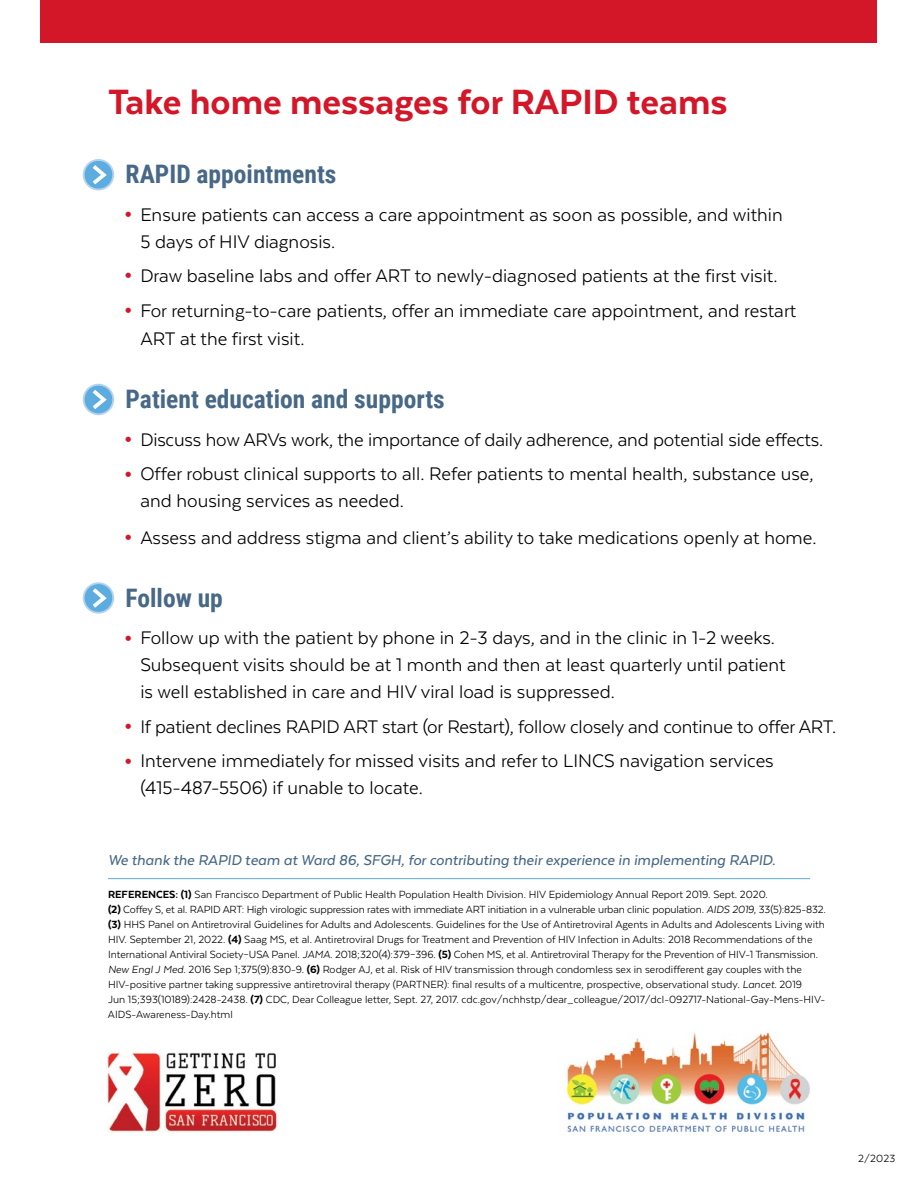
<style>
.page{position:relative;width:918px;height:1188px;background:#fff}
.page>*{position:absolute;margin:0;border:0;box-sizing:border-box;transform-origin:0 0}
.t1{font:800 40.5px "Texta";color:#d31729}
.t2{font:700 25.5px "Roboto Condensed";color:#476886}
.t3{font:21px/27px "Texta";color:#000}
.t4{font:italic 500 16.5px "Texta";color:#476886}
.t5{font:12px/15px "Texta";color:#000}
.s1{font-weight:900;font-size:25.5px;color:#d31729}
.s2{font-weight:800}
.s3{font-style:italic}
.s4{font-size:10.5px}
</style>
<div class="page">
<div style="left:40px;top:0;width:838px;height:42px;background:#d31729"></div>
<img style="left:566px;top:1032px;width:244px;height:100px">
<img style="left:107px;top:1052px;width:171px;height:80px">
<hr style="left:108px;top:878px;width:702px;height:1px;background:#5cacdf">
<svg style="left:84px;top:160px;width:29px;height:30px"></svg>
<div style="left:83px;top:159px;width:31px;height:31px;border:2px solid #b5d3ef;border-radius:50%"></div>
<svg style="left:89px;top:161px;width:21px;height:27px"></svg>
<svg style="left:84px;top:385px;width:29px;height:29px"></svg>
<div style="left:83px;top:384px;width:31px;height:31px;border:2px solid #b5d3ef;border-radius:50%"></div>
<svg style="left:89px;top:386px;width:21px;height:27px"></svg>
<svg style="left:84px;top:583px;width:29px;height:30px"></svg>
<div style="left:83px;top:582px;width:31px;height:32px;border:2px solid #b5d3ef;border-radius:50%"></div>
<svg style="left:89px;top:584px;width:21px;height:27px"></svg>
<h1 class="t1" style="left:108px;top:81px;width:621px">Take home messages for RAPID teams</h1>
<h2 class="t2" style="left:126px;top:156px;width:212px">RAPID appointments</h2>
<h3 class="t3" style="left:140px;top:200px;width:644px;text-indent:-16px"><span class="s1">•</span> Ensure patients can access a care appointment as soon as possible, and within<br>5 days of HIV diagnosis.</h3>
<h3 class="t3" style="left:124px;top:262px;width:655px"><span class="s1">•</span> Draw baseline labs and offer ART to newly-diagnosed patients at the first visit.</h3>
<h3 class="t3" style="left:140px;top:296px;width:657px;line-height:28.5px;text-indent:-16px"><span class="s1">•</span> For returning-to-care patients, offer an immediate care appointment, and restart<br>ART at the first visit.</h3>
<h2 class="t2" style="left:126px;top:381px;width:321px">Patient education and supports</h2>
<h3 class="t3" style="left:124px;top:426px;width:701px"><span class="s1">•</span> Discuss how ARVs work, the importance of daily adherence, and potential side effects.</h3>
<h3 class="t3" style="left:140px;top:460px;width:675px;text-indent:-16px"><span class="s1">•</span> Offer robust clinical supports to all. Refer patients to mental health, substance use, and housing services as needed.</h3>
<h3 class="t3" style="left:124px;top:524px;width:694px"><span class="s1">•</span> Assess and address stigma and client’s ability to take medications openly at home.</h3>
<h2 class="t2" style="left:126px;top:580px;width:99px">Follow up</h2>
<h3 class="t3" style="left:140px;top:624px;width:647px;text-indent:-16px"><span class="s1">•</span> Follow up with the patient by phone in 2-3 days, and in the clinic in 1-2 weeks.<br>Subsequent visits should be at 1 month and then at least quarterly until patient is well established in care and HIV viral load is suppressed.</h3>
<h3 class="t3" style="left:124px;top:713px;width:713px"><span class="s1">•</span> If patient declines RAPID ART start (or Restart), follow closely and continue to offer ART.</h3>
<h3 class="t3" style="left:140px;top:747px;width:635px;text-indent:-16px"><span class="s1">•</span> Intervene immediately for missed visits and refer to LINCS navigation services (415-487-5506) if unable to locate.</h3>
<h3 class="t4" style="left:108px;top:851px;width:669px">We thank the RAPID team at Ward 86, SFGH, for contributing their experience in implementing RAPID.</h3>
<p class="t5" style="left:108px;top:887px;width:719px"><span class="s2">REFERENCES: (1)</span> San Francisco Department of Public Health Population Health Division. HIV Epidemiology Annual Report 2019. Sept. 2020.<br><span class="s2">(2)</span> Coffey S, et al. RAPID ART: High virologic suppression rates with immediate ART initiation in a vulnerable urban clinic population. <span class="s3">AIDS 2019</span>, 33(5):825-832. <span class="s2">(3)</span> HHS Panel on Antiretroviral Guidelines for Adults and Adolescents. Guidelines for the Use of Antiretroviral Agents in Adults and Adolescents Living with HIV. September 21, 2022. <span class="s2">(4)</span> Saag MS, et al. Antiretroviral Drugs for Treatment and Prevention of HIV Infection in Adults: 2018 Recommendations of the International Antiviral Society–USA Panel. <span class="s3">JAMA.</span> 2018;320(4):379–396. <span class="s2">(5)</span> Cohen MS, et al. Antiretroviral Therapy for the Prevention of HIV-1 Transmission.<br><span class="s3">New Engl J Med.</span> 2016 Sep 1;375(9):830-9. <span class="s2">(6)</span> Rodger AJ, et al. Risk of HIV transmission through condomless sex in serodifferent gay couples with the HIV-positive partner taking suppressive antiretroviral therapy (PARTNER): final results of a multicentre, prospective, observational study. <span class="s3">Lancet.</span> 2019<br>Jun 15;393(10189):2428-2438. <span class="s2">(7)</span> CDC, Dear Colleague letter, Sept. 27, 2017. cdc.gov<span class="s4">/</span>nchhstp<span class="s4">/</span>dear_colleague<span class="s4">/</span>2017<span class="s4">/</span>dcl-092717-National-Gay-Mens-HIV-AIDS-Awareness-Day.html</p>
<p class="t5" style="left:858px;top:1151px;width:39px">2<span class="s4">/</span>2023</p>
</div>
